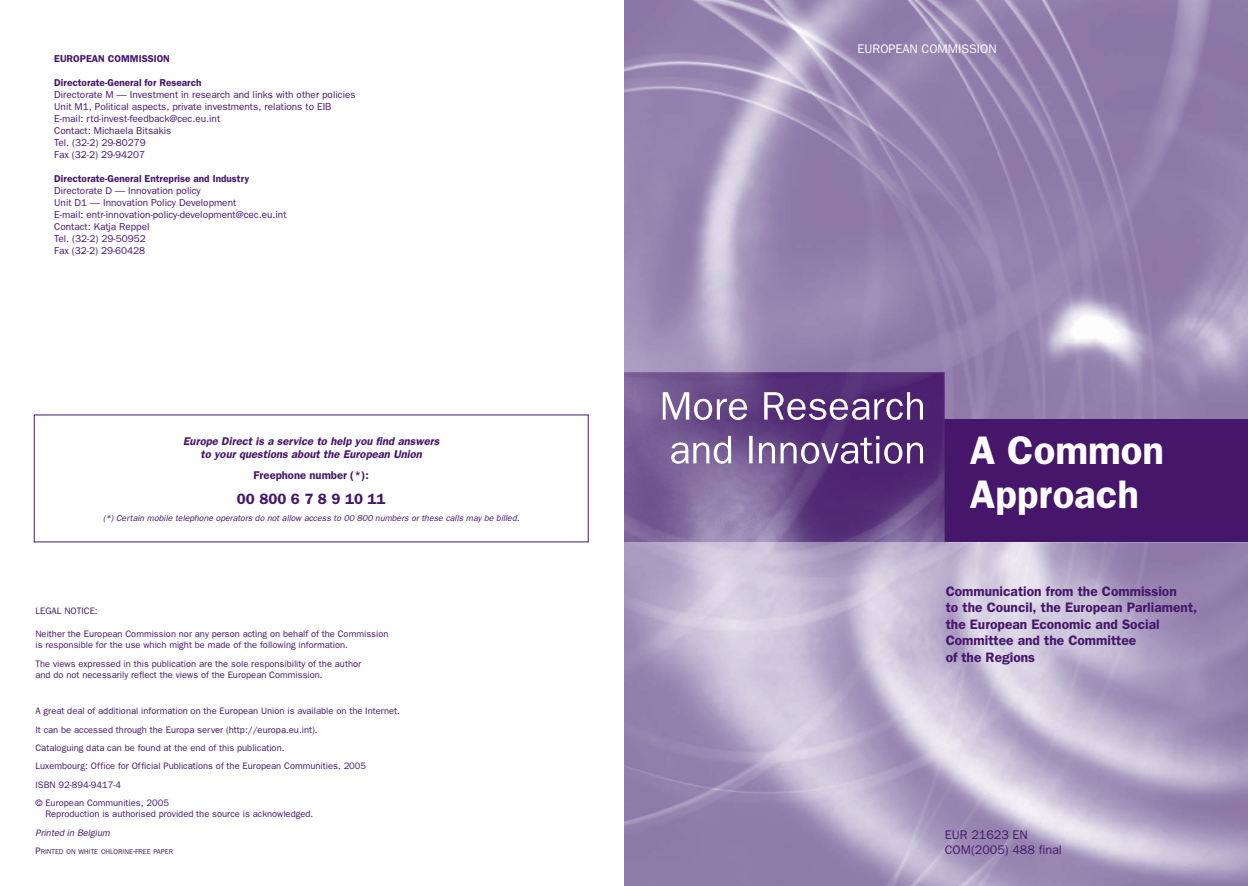
<style>
.page{position:relative;width:1248px;height:886px;background:#fff}
.page>*{position:absolute;margin:0;border:0;box-sizing:border-box;transform-origin:0 0}
.t1{font:600 40px/43.8px "Franklin Gothic";color:#fff}
.t2{font:600 15px "Franklin Gothic";color:#46166b}
.t3{font:600 13.75px/16.5px "Franklin Gothic";color:#46166b}
.t4{font:12.5px/15px "Franklin Gothic";color:#46166b}
.t5{font:12.5px "Franklin Gothic";color:#fff}
.t6{font:italic 600 11.25px/13.5px "Franklin Gothic";color:#46166b;text-align:center}
.t7{font:600 11.25px "Franklin Gothic";color:#46166b}
.t8{font:10px/12px "Franklin Gothic";color:#46166b}
.t9{font:600 10px "Franklin Gothic";color:#46166b}
.t10{font:9.38px/18.4px "Franklin Gothic";color:#46166b}
.t11{font:italic 9.38px "Franklin Gothic";color:#46166b}
.t12{font:italic 8.75px "Franklin Gothic";color:#46166b}
.t13{font:7px "Franklin Gothic";color:#46166b}
.s1{font-size:9.38px}
</style>
<div class="page">
<img style="left:624px;top:0;width:623px;height:886px">
<div style="left:944px;top:420px;width:303px;height:122px;background:#46166b"></div>
<img style="left:624px;top:372px;width:320px;height:170px">
<img style="left:662px;top:392px;width:261px;height:28px">
<img style="left:671px;top:436px;width:252px;height:28px">
<p class="t9" style="left:54px;top:55px;width:117px">EUROPEAN COMMISSION</p>
<p class="t9" style="left:54px;top:79px;width:149px">Directorate-General for Research</p>
<p class="t8" style="left:54px;top:90px;width:303px">Directorate M — Investment in research and links with other policies Unit M1, Political aspects, private investments, relations to EIB E-mail: rtd-invest-feedback@cec.eu.int<br>Contact: Michaela Bitsakis<br>Tel. (32-2) 29-80279<br>Fax (32-2) 29-94207</p>
<p class="t9" style="left:54px;top:175px;width:196px">Directorate-General Entreprise and Industry</p>
<p class="t8" style="left:54px;top:186px;width:234px">Directorate D — Innovation policy<br>Unit D1 — Innovation Policy Development<br>E-mail: entr-innovation-policy-development@cec.eu.int Contact: Katja Reppel<br>Tel. (32-2) 29-50952<br>Fax (32-2) 29-60428</p>
<p class="t6" style="left:183px;top:435px;width:258px">Europe Direct is a service to help you find answers to your questions about the European Union</p>
<p class="t7" style="left:253px;top:471px;width:117px">Freephone number (*):</p>
<h2 class="t2" style="left:237px;top:493px;width:150px">00 800 6 7 8 9 10 11</h2>
<p class="t12" style="left:103px;top:515px;width:418px">(*) Certain mobile telephone operators do not allow access to 00 800 numbers or these calls may be billed.</p>
<p class="t10" style="left:35px;top:603px;width:64px">LEGAL NOTICE:</p>
<p class="t10" style="left:35px;top:629px;width:354px;line-height:11.2px">Neither the European Commission nor any person acting on behalf of the Commission is responsible for the use which might be made of the following information.</p>
<p class="t10" style="left:35px;top:658px;width:327px;line-height:11.2px">The views expressed in this publication are the sole responsibility of the author and do not necessarily reflect the views of the European Commission.</p>
<p class="t10" style="left:35px;top:703px;width:366px">A great deal of additional information on the European Union is available on the Internet.<br>It can be accessed through the Europa server (http://europa.eu.int).<br>Cataloguing data can be found at the end of this publication.<br>Luxembourg: Office for Official Publications of the European Communities, 2005<br>ISBN 92-894-9417-4<br>© European Communities, 2005</p>
<p class="t10" style="left:45px;top:806px;width:269px">Reproduction is authorised provided the source is acknowledged.</p>
<p class="t11" style="left:35px;top:829px;width:76px">Printed in Belgium</p>
<p class="t13" style="left:35px;top:849px;width:139px"><span class="s1">P</span>RINTED ON WHITE CHLORINE<span class="s1">-</span>FREE PAPER</p>
<h3 class="t5" style="left:857px;top:44px;width:141px">EUROPEAN COMMISSION</h3>
<h1 class="t1" style="left:969px;top:432px;width:196px">A Common<br>Approach</h1>
<h3 class="t3" style="left:945px;top:584px;width:253px">Communication from the Commission<br>to the Council, the European Parliament, the European Economic and Social<br>Committee and the Committee<br>of the Regions</h3>
<h3 class="t4" style="left:944px;top:828px;width:119px">EUR 21623 EN<br>COM(2005) 488 final</h3>
</div>
